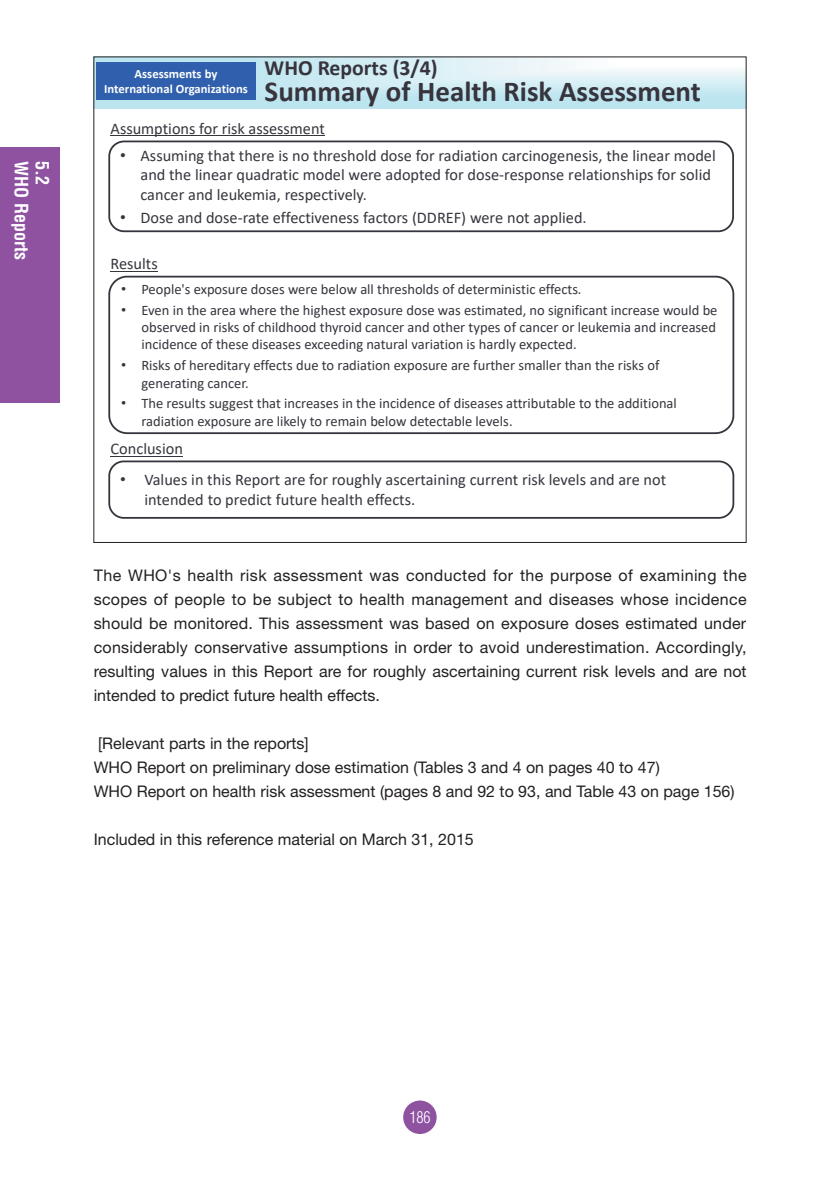
<style>
.page{position:relative;width:840px;height:1191px;background:#fff}
.page>*{position:absolute;margin:0;border:0;box-sizing:border-box;transform-origin:0 0}
.t1{font:700 29px "Calibri";color:#37343d}
.t2{font:700 21.8px "Calibri";color:#37343d}
.t3{font:700 condensed 18px "Helvetica";color:#fff}
.t4{font:16.2px/19.6px "Calibri";color:#37343d}
.t5{font:16px/24px "Helvetica Neue";color:#231f20;text-align:justify}
.t6{font:300 condensed 16px "Helvetica";color:#fff}
.t7{font:14.4px/17.4px "Calibri";color:#37343d}
.t8{font:700 12.6px/15.2px "Calibri";color:#fff;text-align:center}
.s1{font-family:"Arial"}
</style>
<div class="page">
<div style="left:403px;top:1100px;width:33px;height:34px;background:#8e52a1;border-radius:50%"></div>
<div style="left:0;top:147px;width:60px;height:256px;background:#8e52a1"></div>
<img style="left:96px;top:59px;width:648px;height:49px">
<svg style="left:108px;top:140px;width:625px;height:92px"></svg>
<svg style="left:108px;top:276px;width:625px;height:158px"></svg>
<svg style="left:108px;top:460px;width:625px;height:59px"></svg>
<hr style="left:111px;top:135px;width:214px;height:1px;background:#37343d">
<hr style="left:111px;top:271px;width:47px;height:1px;background:#37343d">
<hr style="left:111px;top:456px;width:72px;height:1px;background:#37343d">
<div style="left:96px;top:62px;width:159px;height:38px;background:#3060ad"></div>
<p class="t3" style="left:32px;top:161px;width:100px;rotate:90deg">WHO Reports</p>
<p class="t3" style="left:53px;top:161px;width:25px;rotate:90deg">5.2</p>
<p class="t8" style="left:104px;top:66px;width:145px">Assessments by<br>International Organizations</p>
<p class="t2" style="left:264px;top:52px;width:174px">WHO Reports (3/4)</p>
<p class="t1" style="left:264px;top:71px;width:437px">Summary of Health Risk Assessment</p>
<p class="t4" style="left:110px;top:118px;width:216px">Assumptions for risk assessment</p>
<p class="t4" style="left:140px;top:145px;width:576px;text-indent:-20px"><span class="s1">•</span> Assuming that there is no threshold dose for radiation carcinogenesis, the linear model and the linear quadratic model were adopted for dose‐response relationships for solid cancer and leukemia, respectively.</p>
<p class="t4" style="left:120px;top:207px;width:468px"><span class="s1">•</span> Dose and dose‐rate effectiveness factors (DDREF) were not applied.</p>
<p class="t4" style="left:110px;top:253px;width:49px">Results</p>
<p class="t7" style="left:121px;top:280px;width:462px"><span class="s1">•</span> People's exposure doses were below all thresholds of deterministic effects.</p>
<p class="t7" style="left:141px;top:301px;width:577px;text-align:justify;text-indent:-20px"><span class="s1">•</span> Even in the area where the highest exposure dose was estimated, no significant increase would be observed in risks of childhood thyroid cancer and other types of cancer or leukemia and increased incidence of these diseases exceeding natural variation is hardly expected.</p>
<p class="t7" style="left:141px;top:356px;width:519px;text-indent:-20px"><span class="s1">•</span> Risks of hereditary effects due to radiation exposure are further smaller than the risks of generating cancer.</p>
<p class="t7" style="left:141px;top:394px;width:536px;text-indent:-20px"><span class="s1">•</span> The results suggest that increases in the incidence of diseases attributable to the additional radiation exposure are likely to remain below detectable levels.</p>
<p class="t4" style="left:110px;top:439px;width:74px">Conclusion</p>
<p class="t4" style="left:144px;top:470px;width:523px;text-indent:-24px"><span class="s1">•</span> Values in this Report are for roughly ascertaining current risk levels and are not intended to predict future health effects.</p>
<p class="t5" style="left:94px;top:563px;width:654px">The WHO's health risk assessment was conducted for the purpose of examining the scopes of people to be subject to health management and diseases whose incidence should be monitored. This assessment was based on exposure doses estimated under considerably conservative assumptions in order to avoid underestimation. Accordingly, resulting values in this Report are for roughly ascertaining current risk levels and are not intended to predict future health effects.</p>
<p class="t5" style="left:98px;top:731px;width:212px">[Relevant parts in the reports]</p>
<p class="t5" style="left:94px;top:755px;width:567px">WHO Report on preliminary dose estimation (Tables 3 and 4 on pages 40 to 47)</p>
<p class="t5" style="left:94px;top:779px;width:642px">WHO Report on health risk assessment (pages 8 and 92 to 93, and Table 43 on page 156)</p>
<p class="t5" style="left:94px;top:827px;width:381px">Included in this reference material on March 31, 2015</p>
<p class="t6" style="left:409px;top:1107px;width:23px">186</p>
</div>
